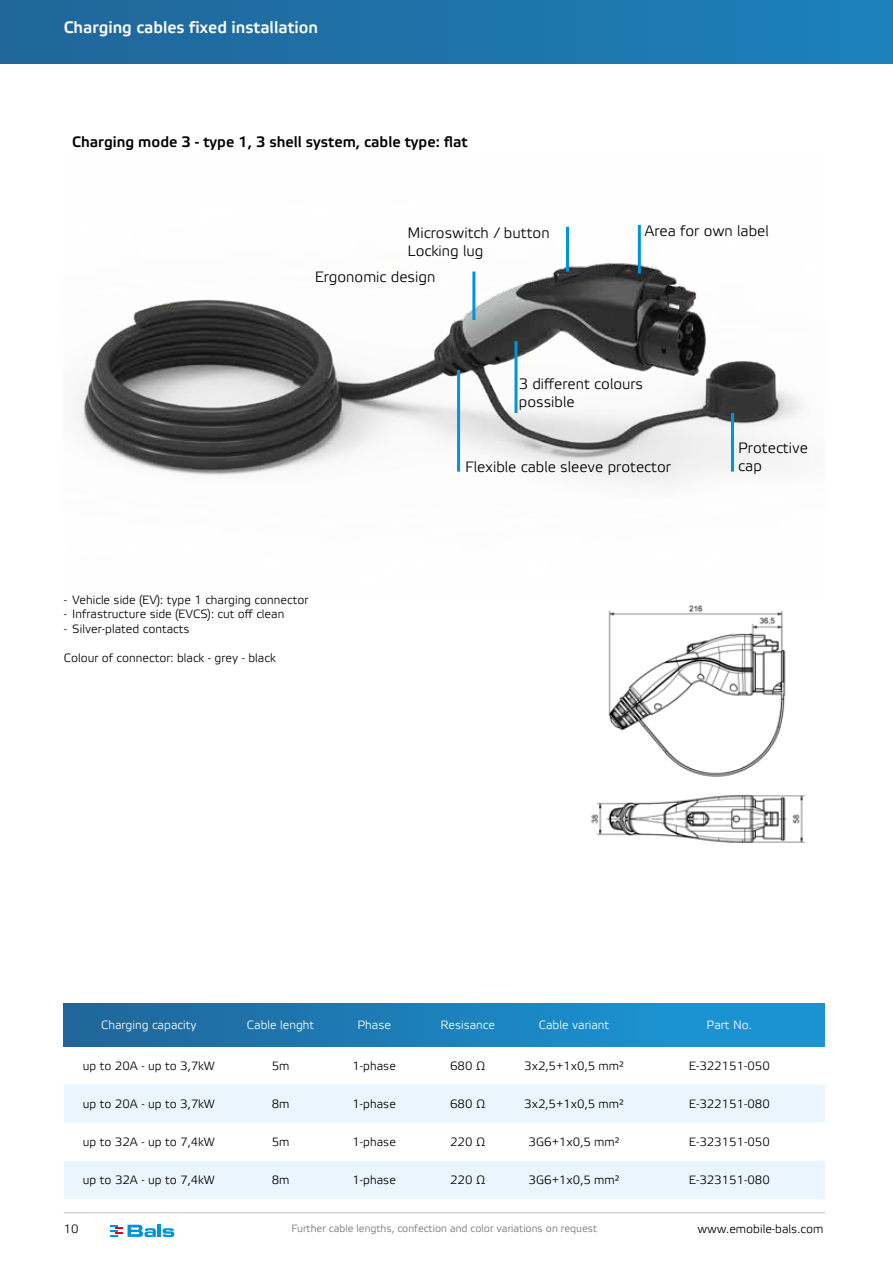
<style>
.page{position:relative;width:893px;height:1263px;background:#fff}
.page>*{position:absolute;margin:0;border:0;box-sizing:border-box;transform-origin:0 0}
.t1{font:500 16.5px "Etelka";color:#fff}
.t2{font:300 15px/18px "Etelka";color:#000}
.t3{font:500 15px "Etelka";color:#000}
.t4{font:300 12px "Etelka";color:#000}
.t5{font:300 12px "Etelka";color:#fff}
.t6{font:300 10.5px "Etelka";color:#706f6f}
</style>
<div class="page">
<div style="left:0;top:0;width:893px;height:64px;background:linear-gradient(to right,#206599,#1c81bb)"></div>
<svg style="left:111px;top:1225px;width:63px;height:12px"></svg>
<hr style="left:64px;top:1212px;width:761px;height:1px;background:#d2d2d2">
<img style="left:77px;top:224px;width:725px;height:260px">
<div style="left:64px;top:1003px;width:761px;height:43px;background:linear-gradient(to right,#20669a,#1a9adb)"></div>
<hr style="left:731px;top:413px;width:3px;height:59px;background:#0095db">
<hr style="left:638px;top:225px;width:3px;height:48px;background:#0095db">
<hr style="left:457px;top:370px;width:3px;height:102px;background:#0095db">
<hr style="left:472px;top:271px;width:3px;height:49px;background:#0095db">
<hr style="left:514px;top:341px;width:3px;height:72px;background:#0095db">
<svg style="left:64px;top:1084px;width:761px;height:115px;fill:#eaf5fd"></svg>
<img style="left:591px;top:605px;width:214px;height:238px">
<hr style="left:566px;top:227px;width:3px;height:44px;background:#0095db">
<h1 class="t1" style="left:64px;top:17px;width:256px">Charging cables fixed installation</h1>
<p class="t3" style="left:72px;top:132px;width:397px">Charging mode 3 - type 1, 3 shell system, cable type: flat</p>
<p class="t2" style="left:407px;top:224px;width:144px">Microswitch / button<br>Locking lug</p>
<p class="t2" style="left:315px;top:268px;width:122px">Ergonomic design</p>
<p class="t2" style="left:644px;top:222px;width:126px">Area for own label</p>
<p class="t4" style="left:64px;top:592px;width:246px">- Vehicle side (EV): type 1 charging connector</p>
<p class="t4" style="left:64px;top:607px;width:222px">- Infrastructure side (EVCS): cut off clean</p>
<p class="t4" style="left:64px;top:621px;width:127px">- Silver-plated contacts</p>
<p class="t4" style="left:64px;top:650px;width:213px">Colour of connector: black - grey - black</p>
<p class="t2" style="left:519px;top:375px;width:126px">3 different colours possible</p>
<p class="t2" style="left:465px;top:458px;width:207px">Flexible cable sleeve protector</p>
<p class="t2" style="left:738px;top:439px;width:71px">Protective cap</p>
<p class="t5" style="left:101px;top:1018px;width:97px">Charging capacity</p>
<p class="t5" style="left:247px;top:1018px;width:69px">Cable lenght</p>
<p class="t5" style="left:357px;top:1018px;width:35px">Phase</p>
<p class="t5" style="left:440px;top:1018px;width:56px">Resisance</p>
<p class="t5" style="left:539px;top:1018px;width:72px">Cable variant</p>
<p class="t5" style="left:707px;top:1018px;width:47px">Part No.</p>
<p class="t4" style="left:83px;top:1058px;width:133px">up to 20A - up to 3,7kW</p>
<p class="t4" style="left:272px;top:1058px;width:19px">5m</p>
<p class="t4" style="left:352px;top:1058px;width:45px">1-phase</p>
<p class="t4" style="left:450px;top:1058px;width:37px">680 Ω</p>
<p class="t4" style="left:524px;top:1058px;width:101px">3x2,5+1x0,5 mm²</p>
<p class="t4" style="left:689px;top:1058px;width:83px">E-322151-050</p>
<p class="t4" style="left:83px;top:1096px;width:133px">up to 20A - up to 3,7kW</p>
<p class="t4" style="left:272px;top:1096px;width:19px">8m</p>
<p class="t4" style="left:352px;top:1096px;width:45px">1-phase</p>
<p class="t4" style="left:450px;top:1096px;width:37px">680 Ω</p>
<p class="t4" style="left:524px;top:1096px;width:101px">3x2,5+1x0,5 mm²</p>
<p class="t4" style="left:689px;top:1096px;width:83px">E-322151-080</p>
<p class="t4" style="left:83px;top:1134px;width:133px">up to 32A - up to 7,4kW</p>
<p class="t4" style="left:272px;top:1134px;width:19px">5m</p>
<p class="t4" style="left:352px;top:1134px;width:45px">1-phase</p>
<p class="t4" style="left:450px;top:1134px;width:37px">220 Ω</p>
<p class="t4" style="left:529px;top:1134px;width:92px">3G6+1x0,5 mm²</p>
<p class="t4" style="left:689px;top:1134px;width:83px">E-323151-050</p>
<p class="t4" style="left:83px;top:1173px;width:133px">up to 32A - up to 7,4kW</p>
<p class="t4" style="left:272px;top:1173px;width:19px">8m</p>
<p class="t4" style="left:352px;top:1173px;width:45px">1-phase</p>
<p class="t4" style="left:450px;top:1173px;width:37px">220 Ω</p>
<p class="t4" style="left:529px;top:1173px;width:92px">3G6+1x0,5 mm²</p>
<p class="t4" style="left:689px;top:1173px;width:83px">E-323151-080</p>
<p class="t4" style="left:64px;top:1222px;width:16px">10</p>
<p class="t6" style="left:292px;top:1222px;width:307px">Further cable lengths, confection and color variations on request</p>
<p class="t4" style="left:697px;top:1222px;width:127px">www.emobile-bals.com</p>
</div>
